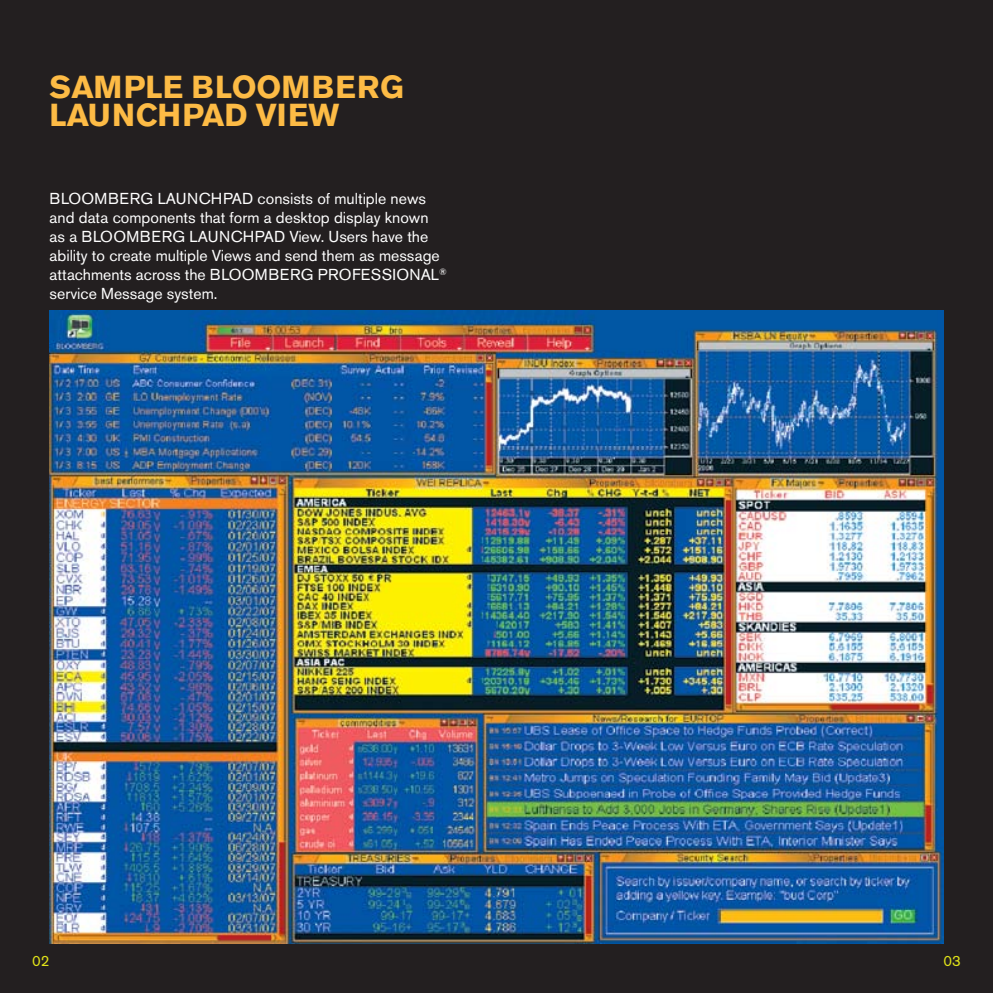
<style>
.page{position:relative;width:993px;height:993px;background:#fff}
.page>*{position:absolute;margin:0;border:0;box-sizing:border-box;transform-origin:0 0}
.t1{font:700 31.5px/28px "Akzidenz Grotesk BE";color:#fdbb45}
.t2{font:15.75px/18.9px "Akzidenz Grotesk BE";color:#fff}
.t3{font:14.88px "Akzidenz Grotesk BE";color:#e2e419}
</style>
<div class="page">
<div style="left:0;top:0;width:496px;height:992px;background:#231f20"></div>
<div style="left:496px;top:0;width:496px;height:992px;background:#231f20"></div>
<img style="left:50px;top:310px;width:446px;height:633px">
<img style="left:496px;top:310px;width:447px;height:633px">
<h1 class="t1" style="left:50px;top:73px;width:355px">SAMPLE BLOOMBERG<br>LAUNCHPAD VIEW</h1>
<p class="t2" style="left:50px;top:189px;width:398px">BLOOMBERG LAUNCHPAD consists of multiple news and data components that form a desktop display known as a BLOOMBERG LAUNCHPAD View. Users have the ability to create multiple Views and send them as message attachments across the BLOOMBERG PROFESSIONAL<sup>® </sup>service Message system.</p>
<p class="t3" style="left:32px;top:952px;width:19px">02</p>
<p class="t3" style="left:943px;top:952px;width:19px">03</p>
</div>
